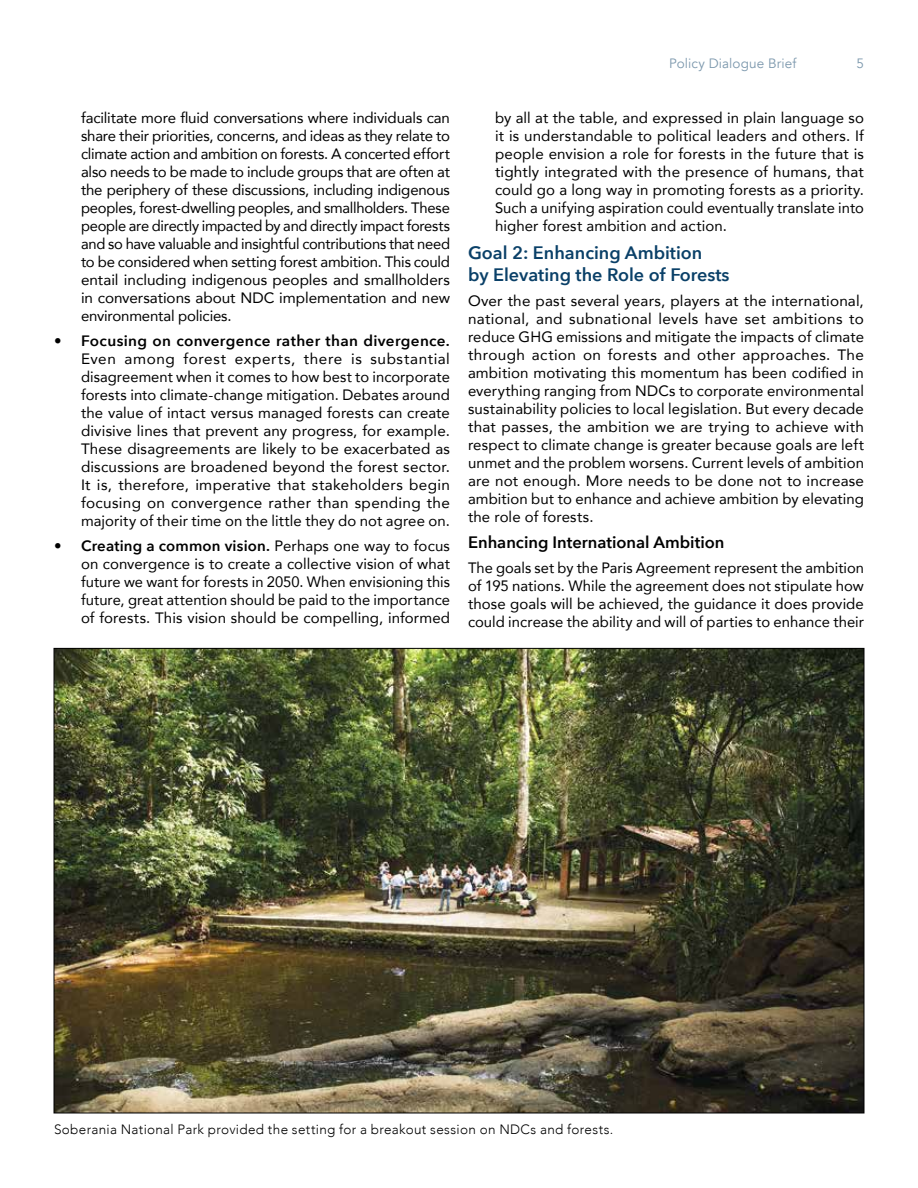
<style>
.page{position:relative;width:918px;height:1188px;background:#fff}
.page>*{position:absolute;margin:0;border:0;box-sizing:border-box;transform-origin:0 0}
.t1{font:600 18px/21.6px "Avenir Next";color:#0a4068}
.t2{font:600 16.5px "Avenir Next";color:#000}
.t3{font:15px/18px "Avenir";letter-spacing:.005em;color:#000;text-align:justify}
.t4{font:600 15px "Avenir Next";letter-spacing:.02em;color:#000}
.t5{font:300 13.5px "Avenir";letter-spacing:.025em;color:#000}
.t6{font:13.5px "Avenir";letter-spacing:.01em;color:#7c98ad}
.s1{font-family:"Avenir";font-weight:400}
</style>
<div class="page">
<img style="left:56px;top:650px;width:806px;height:461px">
<p class="t3" style="left:81px;top:108px;width:371px">facilitate more fluid conversations where individuals can share their priorities, concerns, and ideas as they relate to climate action and ambition on forests. A concerted effort also needs to be made to include groups that are often at the periphery of these discussions, including indigenous peoples, forest-dwelling peoples, and smallholders. These people are directly impacted by and directly impact forests and so have valuable and insightful contributions that need to be considered when setting forest ambition. This could entail including indigenous peoples and smallholders in conversations about NDC implementation and new environmental policies.</p>
<p class="t4" style="left:54px;top:328px;width:397px"><span class="s1">•</span> Focusing on convergence rather than divergence.</p>
<p class="t3" style="left:81px;top:349px;width:371px">Even among forest experts, there is substantial disagreement when it comes to how best to incorporate forests into climate-change mitigation. Debates around the value of intact versus managed forests can create divisive lines that prevent any progress, for example.<br>These disagreements are likely to be exacerbated as discussions are broadened beyond the forest sector.<br>It is, therefore, imperative that stakeholders begin focusing on convergence rather than spending the majority of their time on the little they do not agree on.</p>
<p class="t4" style="left:54px;top:532px;width:398px"><span class="s1">•</span> Creating a common vision. <span class="s1">Perhaps one way to focus</span></p>
<p class="t3" style="left:81px;top:554px;width:371px">on convergence is to create a collective vision of what future we want for forests in 2050. When envisioning this future, great attention should be paid to the importance of forests. This vision should be compelling, informed</p>
<p class="t6" style="left:669px;top:55px;width:129px">Policy Dialogue Brief</p>
<p class="t6" style="left:856px;top:55px;width:9px">5</p>
<p class="t3" style="left:495px;top:108px;width:371px">by all at the table, and expressed in plain language so it is understandable to political leaders and others. If people envision a role for forests in the future that is tightly integrated with the presence of humans, that could go a long way in promoting forests as a priority.<br>Such a unifying aspiration could eventually translate into higher forest ambition and action.</p>
<p class="t1" style="left:468px;top:242px;width:263px">Goal 2: Enhancing Ambition<br>by Elevating the Role of Forests</p>
<p class="t3" style="left:468px;top:291px;width:398px">Over the past several years, players at the international, national, and subnational levels have set ambitions to reduce GHG emissions and mitigate the impacts of climate through action on forests and other approaches. The ambition motivating this momentum has been codified in everything ranging from NDCs to corporate environmental sustainability policies to local legislation. But every decade that passes, the ambition we are trying to achieve with respect to climate change is greater because goals are left unmet and the problem worsens. Current levels of ambition are not enough. More needs to be done not to increase ambition but to enhance and achieve ambition by elevating the role of forests.</p>
<p class="t2" style="left:468px;top:528px;width:258px">Enhancing International Ambition</p>
<p class="t3" style="left:468px;top:558px;width:398px">The goals set by the Paris Agreement represent the ambition of 195 nations. While the agreement does not stipulate how those goals will be achieved, the guidance it does provide could increase the ability and will of parties to enhance their</p>
<p class="t5" style="left:54px;top:1121px;width:561px">Soberania National Park provided the setting for a breakout session on NDCs and forests.</p>
</div>
